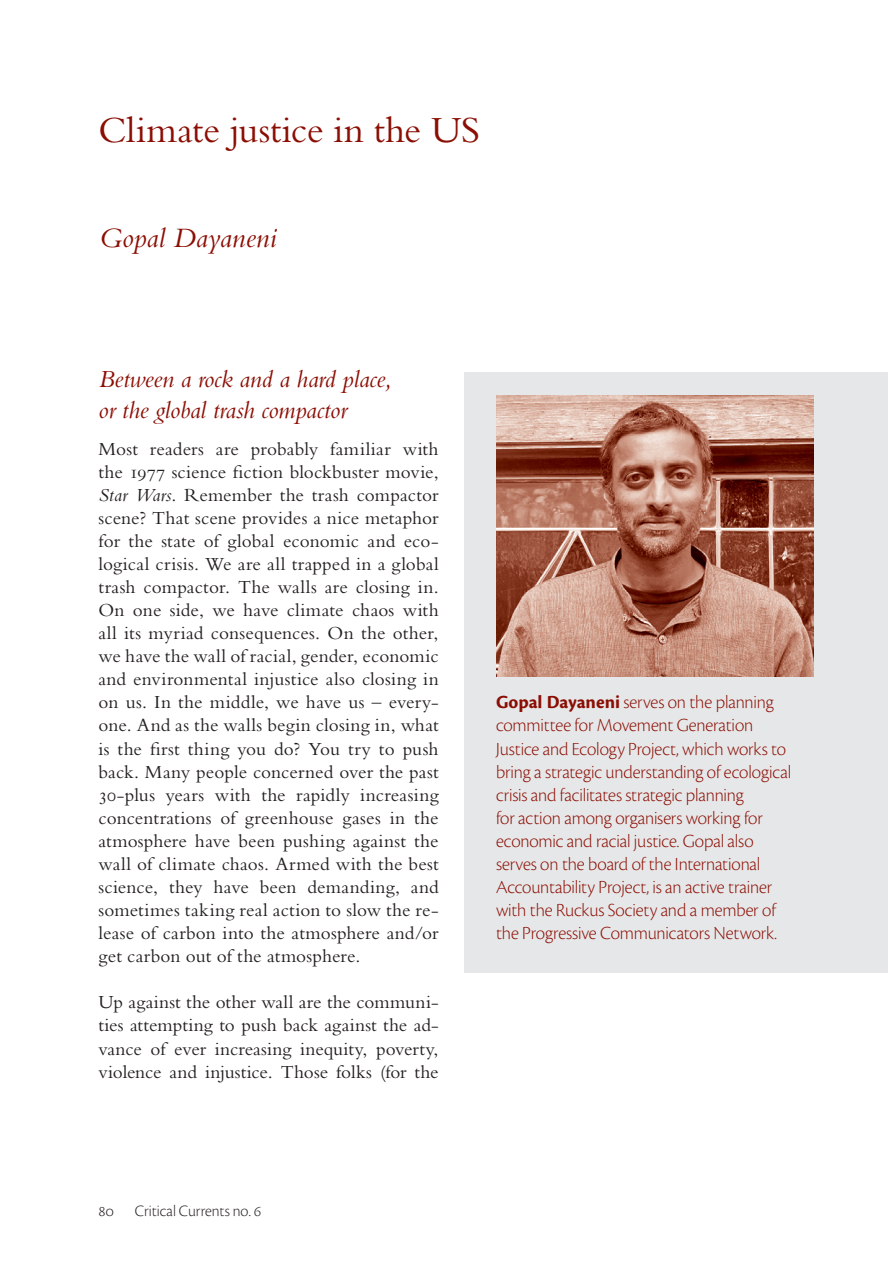
<style>
.page{position:relative;width:893px;height:1263px;background:#fff}
.page>*{position:absolute;margin:0;border:0;box-sizing:border-box;transform-origin:0 0}
.t1{font:38.4px "Bembo Std";letter-spacing:-.01em;color:#8b0e04}
.t2{font:italic 29.25px "Bembo Std";letter-spacing:.005em;color:#8b0e04}
.t3{font:italic 25.65px/30.8px "Bembo Std";letter-spacing:-.01em;color:#8b0e04}
.t4{font:19.2px/23.1px "Bembo Std";color:#231f20;text-align:justify}
.t5{font:19.2px/23.1px "Cronos Pro Lt Disp";letter-spacing:-.005em;color:#8b0e04}
.t6{font:16.5px "Cronos Pro Lt Disp";color:#231f20}
.s1{font-style:italic}
.s2{font-family:"Cronos Pro";font-weight:700}
</style>
<div class="page">
<div style="left:464px;top:372px;width:424px;height:600px;background:#e6e7e8"></div>
<img style="left:496px;top:396px;width:317px;height:281px">
<h1 class="t1" style="left:98px;top:115px;width:383px">Climate justice in the US</h1>
<h2 class="t2" style="left:98px;top:227px;width:180px">Gopal Dayaneni</h2>
<h3 class="t3" style="left:98px;top:366px;width:295px">Between a rock and a hard place, or the global trash compactor</h3>
<p class="t4" style="left:98px;top:439px;width:342px">Most readers are probably familiar with the 1977 science fiction blockbuster movie, <span class="s1">Star Wars</span>. Remember the trash compactor scene? That scene provides a nice metaphor for the state of global economic and eco&shy;logical crisis. We are all trapped in a global trash compactor. The walls are closing in.<br>On one side, we have climate chaos with all its myriad consequences. On the other, we have the wall of racial, gender, economic and environmental injustice also closing in on us. In the middle, we have us – every&shy;one. And as the walls begin closing in, what is the first thing you do? You try to push back. Many people concerned over the past 30-plus years with the rapidly increasing concentrations of greenhouse gases in the atmosphere have been pushing against the wall of climate chaos. Armed with the best science, they have been demanding, and sometimes taking real action to slow the re&shy;lease of carbon into the atmosphere and/or get carbon out of the atmosphere.</p>
<p class="t4" style="left:98px;top:993px;width:342px">Up against the other wall are the communi&shy;ties attempting to push back against the ad&shy;vance of ever increasing inequity, poverty, violence and injustice. Those folks (for the</p>
<p class="t5" style="left:496px;top:692px;width:297px"><span class="s2">Gopal Dayaneni</span> serves on the planning committee for Movement Generation Justice and Ecology Project, which works to bring a strategic understanding of ecological crisis and facilitates strategic planning<br>for action among organisers working for economic and racial justice. Gopal also serves on the board of the International Accountability Project, is an active trainer with the Ruckus Society and a member of the Progressive Communicators Network.</p>
<p class="t6" style="left:98px;top:1205px;width:17px">80</p>
<p class="t6" style="left:135px;top:1205px;width:128px">Critical Currents no. 6</p>
</div>
